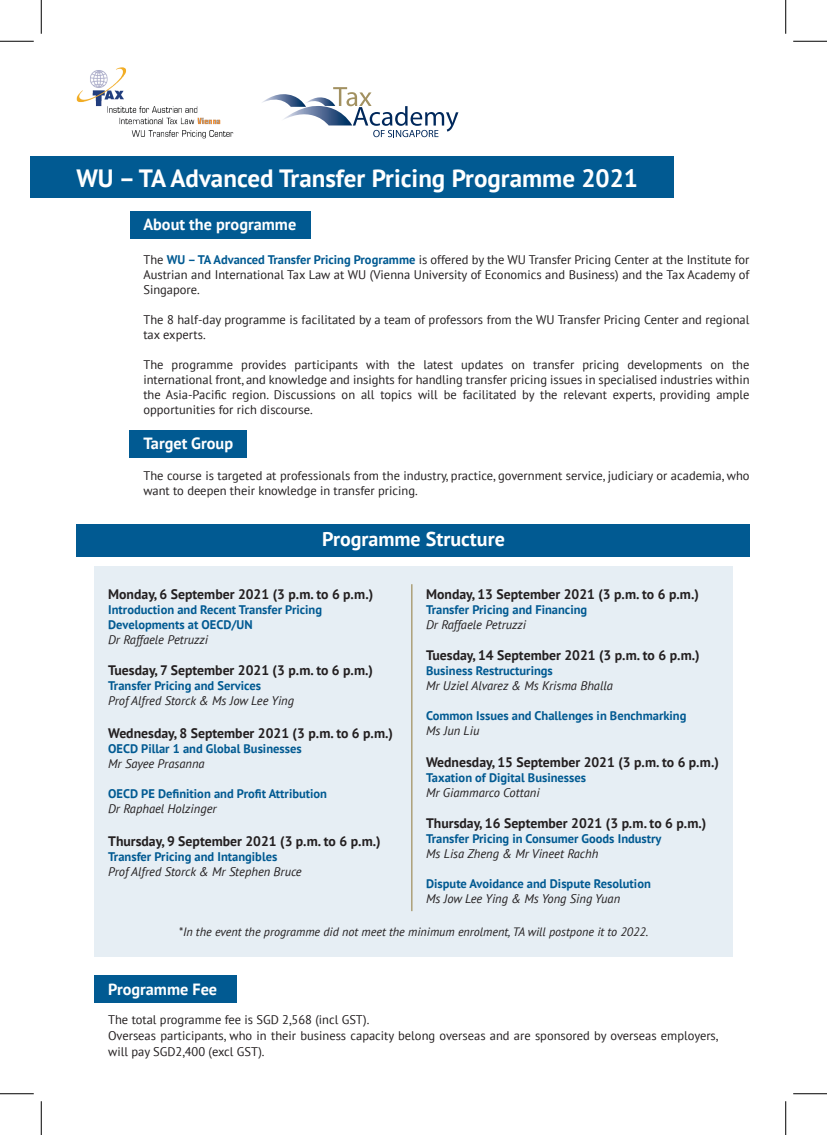
<style>
.page{position:relative;width:827px;height:1135px;background:#fff}
.page>*{position:absolute;margin:0;border:0;box-sizing:border-box;transform-origin:0 0}
.t1{font:700 25px "PT Sans";color:#fff}
.t2{font:700 20px "PT Sans";color:#fff}
.t3{font:700 16.25px "PT Sans";color:#fff}
.t4{font:700 13.75px "PT Sans";color:#231f20}
.t5{font:12.5px/15px "PT Sans";color:#231f20}
.t6{font:700 12.5px/15px "PT Sans";color:#015a92}
.t7{font:italic 12.5px "PT Sans";color:#231f20}
.t8{font:italic 12.12px "PT Sans";color:#231f20}
.s1{font-weight:700;color:#015a92}
</style>
<div class="page">
<div style="left:130px;top:430px;width:117px;height:28px;background:#015a92"></div>
<div style="left:94px;top:975px;width:143px;height:28px;background:#015a92"></div>
<div style="left:130px;top:212px;width:180px;height:27px;background:#015a92"></div>
<div style="left:77px;top:524px;width:673px;height:32px;background:#015a92"></div>
<div style="left:94px;top:566px;width:638px;height:391px;background:#e6eef4"></div>
<svg style="left:262px;top:87px;width:196px;height:50px"></svg>
<div style="left:30px;top:156px;width:644px;height:42px;background:#015a92"></div>
<hr style="left:411px;top:584px;width:1px;height:327px;background:#a29161">
<img style="left:77px;top:67px;width:157px;height:72px">
<hr style="left:0;top:41px;width:34px;height:1px;background:#000">
<hr style="left:793px;top:41px;width:34px;height:1px;background:#000">
<hr style="left:0;top:1093px;width:34px;height:1px;background:#000">
<hr style="left:793px;top:1093px;width:34px;height:1px;background:#000">
<hr style="left:41px;top:0;width:1px;height:34px;background:#000">
<hr style="left:41px;top:1101px;width:1px;height:34px;background:#000">
<hr style="left:785px;top:0;width:1px;height:34px;background:#000">
<hr style="left:785px;top:1101px;width:1px;height:34px;background:#000">
<h1 class="t1" style="left:76px;top:161px;width:563px">WU – TA Advanced Transfer Pricing Programme 2021</h1>
<h3 class="t3" style="left:143px;top:213px;width:154px">About the programme</h3>
<p class="t5" style="left:143px;top:252px;width:607px;text-align:justify">The <span class="s1">WU – TA Advanced Transfer Pricing Programme</span> is offered by the WU Transfer Pricing Center at the Institute for Austrian and International Tax Law at WU (Vienna University of Economics and Business) and the Tax Academy of Singapore.</p>
<p class="t5" style="left:143px;top:312px;width:607px">The 8 half-day programme is facilitated by a team of professors from the WU Transfer Pricing Center and regional tax experts.</p>
<p class="t5" style="left:143px;top:357px;width:607px;text-align:justify">The programme provides participants with the latest updates on transfer pricing developments on the international front, and knowledge and insights for handling transfer pricing issues in specialised industries within the Asia-Pacific region. Discussions on all topics will be facilitated by the relevant experts, providing ample opportunities for rich discourse.</p>
<h3 class="t3" style="left:143px;top:432px;width:91px">Target Group</h3>
<p class="t5" style="left:143px;top:468px;width:607px">The course is targeted at professionals from the industry, practice, government service, judiciary or academia, who want to deepen their knowledge in transfer pricing.</p>
<h2 class="t2" style="left:322px;top:526px;width:184px">Programme Structure</h2>
<p class="t4" style="left:108px;top:585px;width:266px">Monday, 6 September 2021 (3 p.m. to 6 p.m.)</p>
<p class="t6" style="left:108px;top:602px;width:215px">Introduction and Recent Transfer Pricing<br>Developments at OECD/UN</p>
<p class="t7" style="left:108px;top:631px;width:101px">Dr Raffaele Petruzzi</p>
<p class="t4" style="left:108px;top:661px;width:266px">Tuesday, 7 September 2021 (3 p.m. to 6 p.m.)</p>
<p class="t6" style="left:108px;top:678px;width:154px">Transfer Pricing and Services</p>
<p class="t7" style="left:108px;top:693px;width:187px">Prof Alfred Storck &amp; Ms Jow Lee Ying</p>
<p class="t4" style="left:108px;top:724px;width:286px">Wednesday, 8 September 2021 (3 p.m. to 6 p.m.)</p>
<p class="t6" style="left:108px;top:741px;width:195px">OECD Pillar 1 and Global Businesses</p>
<p class="t7" style="left:108px;top:756px;width:98px">Mr Sayee Prasanna</p>
<p class="t6" style="left:108px;top:786px;width:220px">OECD PE Definition and Profit Attribution</p>
<p class="t7" style="left:108px;top:801px;width:110px">Dr Raphael Holzinger</p>
<p class="t4" style="left:108px;top:832px;width:274px">Thursday, 9 September 2021 (3 p.m. to 6 p.m.)</p>
<p class="t6" style="left:108px;top:849px;width:171px">Transfer Pricing and Intangibles</p>
<p class="t7" style="left:108px;top:864px;width:195px">Prof Alfred Storck &amp; Mr Stephen Bruce</p>
<p class="t4" style="left:426px;top:585px;width:274px">Monday, 13 September 2021 (3 p.m. to 6 p.m.)</p>
<p class="t6" style="left:426px;top:602px;width:163px">Transfer Pricing and Financing</p>
<p class="t7" style="left:426px;top:616px;width:101px">Dr Raffaele Petruzzi</p>
<p class="t4" style="left:426px;top:646px;width:275px">Tuesday, 14 September 2021 (3 p.m. to 6 p.m.)</p>
<p class="t6" style="left:426px;top:663px;width:128px">Business Restructurings</p>
<p class="t7" style="left:426px;top:678px;width:188px">Mr Uziel Alvarez &amp; Ms Krisma Bhalla</p>
<p class="t6" style="left:426px;top:708px;width:262px">Common Issues and Challenges in Benchmarking</p>
<p class="t7" style="left:426px;top:723px;width:55px">Ms Jun Liu</p>
<p class="t4" style="left:426px;top:753px;width:294px">Wednesday, 15 September 2021 (3 p.m. to 6 p.m.)</p>
<p class="t6" style="left:426px;top:770px;width:161px">Taxation of Digital Businesses</p>
<p class="t7" style="left:426px;top:784px;width:115px">Mr Giammarco Cottani</p>
<p class="t4" style="left:426px;top:814px;width:282px">Thursday, 16 September 2021 (3 p.m. to 6 p.m.)</p>
<p class="t6" style="left:426px;top:831px;width:237px">Transfer Pricing in Consumer Goods Industry</p>
<p class="t7" style="left:426px;top:846px;width:174px">Ms Lisa Zheng &amp; Mr Vineet Rachh</p>
<p class="t6" style="left:426px;top:876px;width:226px">Dispute Avoidance and Dispute Resolution</p>
<p class="t7" style="left:426px;top:891px;width:195px">Ms Jow Lee Ying &amp; Ms Yong Sing Yuan</p>
<p class="t8" style="left:179px;top:924px;width:471px">*In the event the programme did not meet the minimum enrolment, TA will postpone it to 2022.</p>
<h3 class="t3" style="left:108px;top:978px;width:110px">Programme Fee</h3>
<p class="t5" style="left:108px;top:1011px;width:611px;line-height:16.2px">The total programme fee is SGD 2,568 (incl GST).<br>Overseas participants, who in their business capacity belong overseas and are sponsored by overseas employers, will pay SGD2,400 (excl GST).</p>
</div>
